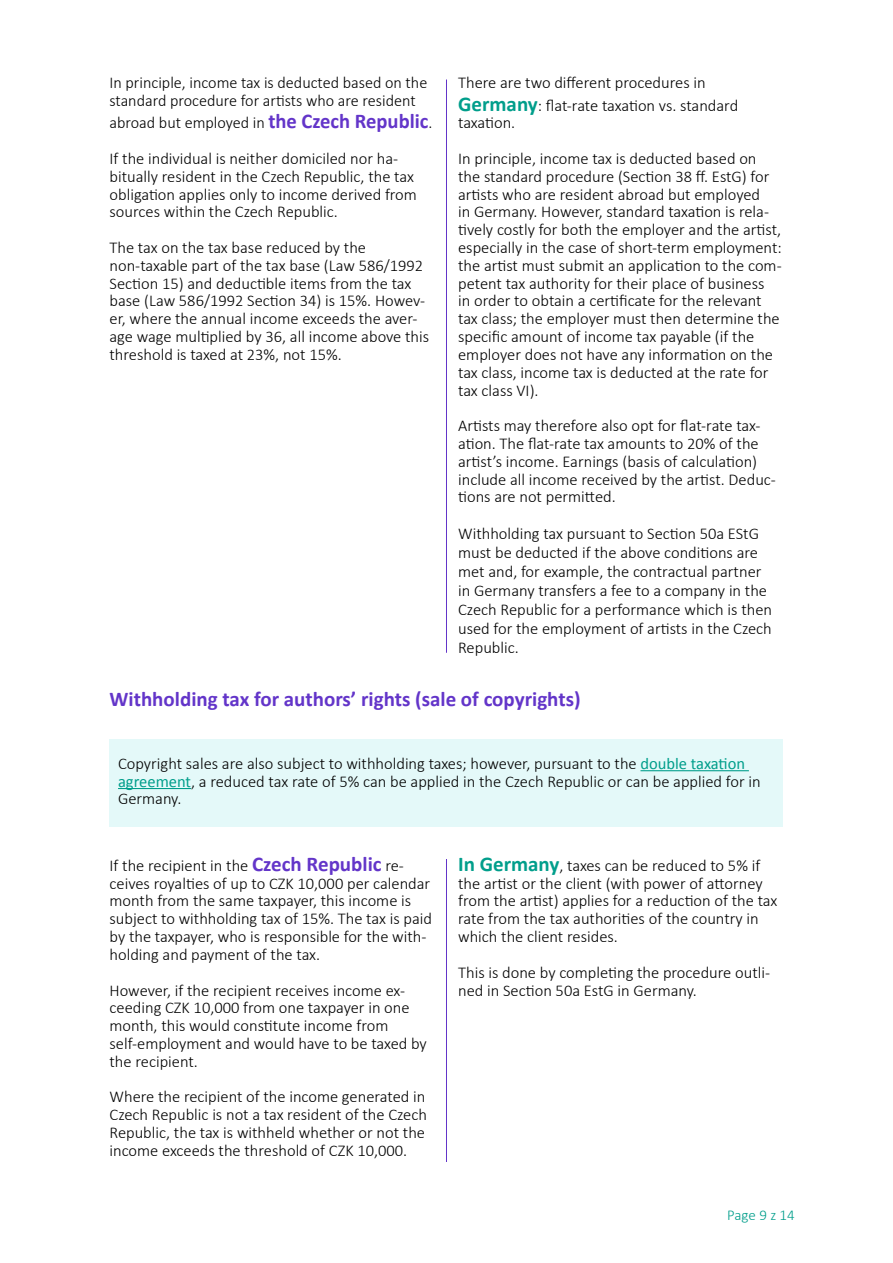
<style>
.page{position:relative;width:893px;height:1263px;background:#fff}
.page>*{position:absolute;margin:0;border:0;box-sizing:border-box;transform-origin:0 0}
.Heading_2{font:700 21px "Calibri";color:#6335c9}
.t1{font:300 16.5px/17.9px "Calibri";color:#000}
.t2{font:300 15px "Calibri";letter-spacing:-.005em;color:#009e8b}
.s1{font-weight:700;font-size:21px;color:#009e8b}
.s2{font-weight:700;font-size:21px;color:#6335c9}
.s3{font-weight:400;color:#009e8b}
</style>
<div class="page">
<div style="left:110px;top:739px;width:673px;height:87px;background:#e4f9f9"></div>
<hr style="left:640px;top:770px;width:109px;height:1px;background:#009e8b">
<hr style="left:118px;top:788px;width:73px;height:1px;background:#009e8b">
<hr style="left:446px;top:80px;width:1px;height:573px;background:#6335c9">
<hr style="left:446px;top:859px;width:1px;height:303px;background:#6335c9">
<p class="t1" style="left:458px;top:71px;width:282px;line-height:22.6px">There are two different procedures in<br><span class="s1">Germany</span>: flat-rate taxation vs. standard</p>
<p class="t1" style="left:458px;top:114px;width:59px">taxation.</p>
<p class="t1" style="left:458px;top:149px;width:325px">In principle, income tax is deducted based on the standard procedure (Section 38 ff. EstG) for artists who are resident abroad but employed<br>in Germany. However, standard taxation is rela&shy;tively costly for both the employer and the artist, especially in the case of short-term employment: the artist must submit an application to the com&shy;petent tax authority for their place of business<br>in order to obtain a certificate for the relevant tax class; the employer must then determine the specific amount of income tax payable (if the employer does not have any information on the tax class, income tax is deducted at the rate for tax class VI).</p>
<p class="t1" style="left:458px;top:417px;width:319px">Artists may therefore also opt for flat-rate tax&shy;ation. The flat-rate tax amounts to 20% of the artist’s income. Earnings (basis of calculation) include all income received by the artist. Deduc&shy;tions are not permitted.</p>
<p class="t1" style="left:458px;top:524px;width:315px;line-height:18.9px">Withholding tax pursuant to Section 50a EStG must be deducted if the above conditions are met and, for example, the contractual partner in Germany transfers a fee to a company in the Czech Republic for a performance which is then used for the employment of artists in the Czech Republic.</p>
<p class="Heading_2" style="left:110px;top:685px;width:473px">Withholding tax for authors’ rights (sale of copyrights)</p>
<p class="t1" style="left:110px;top:73px;width:319px">In principle, income tax is deducted based on the standard procedure for artists who are resident</p>
<p class="t1" style="left:110px;top:114px;width:324px">abroad but employed in <span class="s2">the Czech Republic</span>.</p>
<p class="t1" style="left:110px;top:149px;width:309px">If the individual is neither domiciled nor ha&shy;bitually resident in the Czech Republic, the tax obligation applies only to income derived from sources within the Czech Republic.</p>
<p class="t1" style="left:110px;top:238px;width:321px">The tax on the tax base reduced by the non-taxable part of the tax base (Law 586/1992<br>Section 15) and deductible items from the tax base (Law 586/1992 Section 34) is 15%. Howev&shy;er, where the annual income exceeds the aver&shy;age wage multiplied by 36, all income above this threshold is taxed at 23%, not 15%.</p>
<p class="t1" style="left:118px;top:754px;width:644px">Copyright sales are also subject to withholding taxes; however, pursuant to the <span class="s3">double taxation agreement</span>, a reduced tax rate of 5% can be applied in the Czech Republic or can be applied for in<br>Germany.</p>
<p class="t1" style="left:110px;top:856px;width:324px">If the recipient in the <span class="s2">Czech Republic</span> re&shy;ceives royalties of up to CZK 10,000 per calendar month from the same taxpayer, this income is subject to withholding tax of 15%. The tax is paid by the taxpayer, who is responsible for the with&shy;holding and payment of the tax.</p>
<p class="t1" style="left:110px;top:981px;width:319px">However, if the recipient receives income ex&shy;ceeding CZK 10,000 from one taxpayer in one month, this would constitute income from self-employment and would have to be taxed by the recipient.</p>
<p class="t1" style="left:110px;top:1088px;width:319px;text-align:justify">Where the recipient of the income generated in Czech Republic is not a tax resident of the Czech Republic, the tax is withheld whether or not the income exceeds the threshold of CZK 10,000.</p>
<p class="t1" style="left:458px;top:856px;width:321px"><span class="s1">In Germany</span>, taxes can be reduced to 5% if the artist or the client (with power of attorney from the artist) applies for a reduction of the tax rate from the tax authorities of the country in which the client resides.</p>
<p class="t1" style="left:458px;top:963px;width:313px">This is done by completing the procedure outli&shy;ned in Section 50a EstG in Germany.</p>
<p class="t2" style="left:727px;top:1206px;width:69px">Page 9 z 14</p>
</div>
